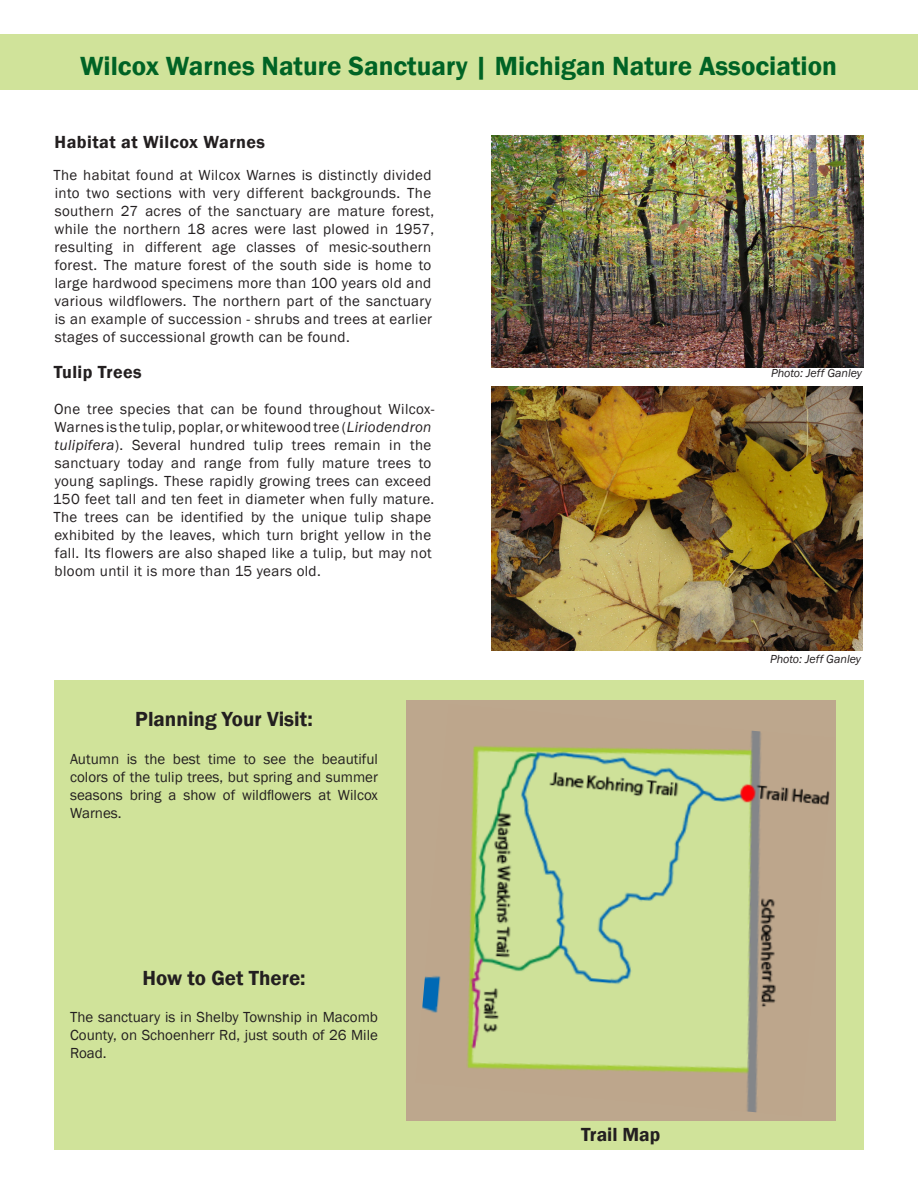
<style>
.page{position:relative;width:918px;height:1188px;background:#fff}
.page>*{position:absolute;margin:0;border:0;box-sizing:border-box;transform-origin:0 0}
.t1{font:600 27px "Franklin Gothic";color:#006325}
.t2{font:600 21px "Franklin Gothic";color:#231f20}
.t3{font:600 19.5px "Franklin Gothic";color:#231f20}
.t4{font:600 18px "Franklin Gothic";letter-spacing:.025em;color:#231f20}
.t5{font:15px/18px "Franklin Gothic";letter-spacing:.025em;color:#231f20}
.t6{font:italic 12px "Franklin Gothic";color:#231f20}
.s1{font-style:italic}
</style>
<div class="page">
<div style="left:54px;top:680px;width:810px;height:469px;background:#d0e39a"></div>
<div style="left:406px;top:700px;width:430px;height:420px;background:#bda78d"></div>
<div style="left:0;top:34px;width:918px;height:56px;background:#d0e39a"></div>
<img style="left:492px;top:135px;width:371px;height:232px">
<img style="left:491px;top:386px;width:372px;height:264px">
<img style="left:422px;top:730px;width:408px;height:383px">
<p class="t1" style="left:80px;top:49px;width:758px">Wilcox Warnes Nature Sanctuary | Michigan Nature Association</p>
<p class="t4" style="left:55px;top:131px;width:212px">Habitat at Wilcox Warnes</p>
<p class="t5" style="left:53px;top:166px;width:382px">The habitat found at Wilcox Warnes is distinctly divided into two sections with very different backgrounds. The southern 27 acres of the sanctuary are mature forest, while the northern 18 acres were last plowed in 1957, resulting in different age classes of mesic-southern forest. The mature forest of the south side is home to large hardwood specimens more than 100 years old and various wildflowers. The northern part of the sanctuary is an example of succession - shrubs and trees at earlier stages of successional growth can be found.</p>
<p class="t4" style="left:54px;top:361px;width:89px">Tulip Trees</p>
<p class="t5" style="left:53px;top:400px;width:383px">One tree species that can be found throughout Wilcox-Warnes is the tulip, poplar, or whitewood tree (<span class="s1">Liriodendron tulipifera</span>). Several hundred tulip trees remain in the sanctuary today and range from fully mature trees to young saplings. These rapidly growing trees can exceed 150 feet tall and ten feet in diameter when fully mature.<br>The trees can be identified by the unique tulip shape exhibited by the leaves, which turn bright yellow in the fall. Its flowers are also shaped like a tulip, but may not bloom until it is more than 15 years old.</p>
<p class="t2" style="left:135px;top:706px;width:179px">Planning Your Visit:</p>
<p class="t5" style="left:70px;top:750px;width:309px;text-align:justify">Autumn is the best time to see the beautiful colors of the tulip trees, but spring and summer seasons bring a show of wildflowers at Wilcox Warnes.</p>
<p class="t2" style="left:143px;top:965px;width:165px">How to Get There:</p>
<p class="t5" style="left:70px;top:1009px;width:309px;text-align:justify">The sanctuary is in Shelby Township in Macomb County, on Schoenherr Rd, just south of 26 Mile Road.</p>
<p class="t6" style="left:771px;top:365px;width:92px">Photo: Jeff Ganley</p>
<p class="t6" style="left:770px;top:652px;width:92px">Photo: Jeff Ganley</p>
<p class="t3" style="left:581px;top:1123px;width:81px">Trail Map</p>
</div>
